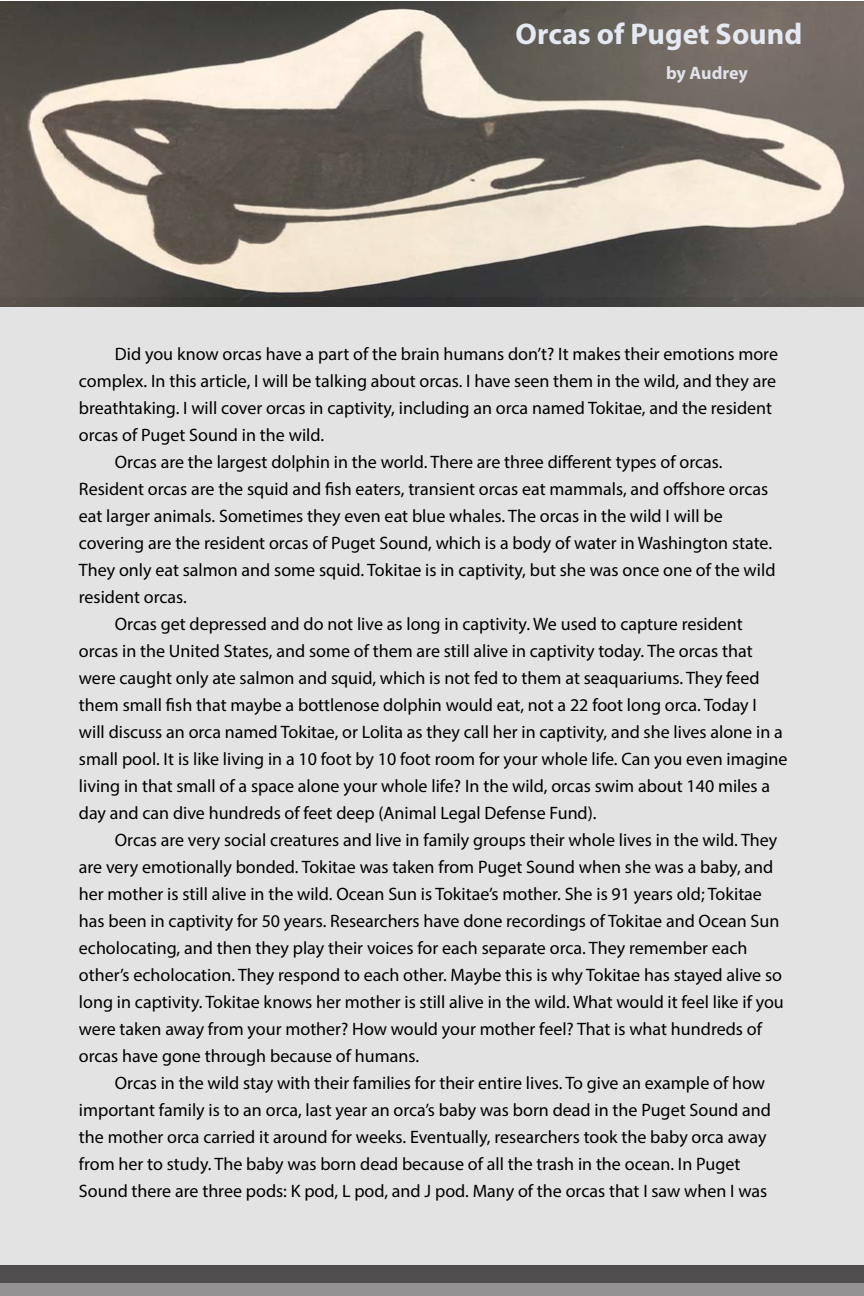
<style>
.page{position:relative;width:864px;height:1296px;background:#fff}
.page>*{position:absolute;margin:0;border:0;box-sizing:border-box;transform-origin:0 0}
.t1{font:700 30px "Myriad Pro";color:#e4e9f2}
.t2{font:18px "Myriad Pro";color:#000}
.t3{font:700 18px "Myriad Pro";letter-spacing:-.005em;color:#e1e2ea}
</style>
<div class="page">
<div style="left:0;top:298px;width:864px;height:976px;background:#e3e3e3"></div>
<img style="left:0;top:1px;width:864px;height:306px">
<svg style="left:0;top:1266px;width:864px;height:30px;background:#6c6a6a"></svg>
<h1 class="t1" style="left:516px;top:15px;width:288px">Orcas of Puget Sound</h1>
<p class="t3" style="left:666px;top:61px;width:83px">by Audrey</p>
<p class="t2" style="left:115px;top:343px;width:665px">Did you know orcas have a part of the brain humans don’t? It makes their emotions more</p>
<p class="t2" style="left:79px;top:370px;width:699px">complex. In this article, I will be talking about orcas. I have seen them in the wild, and they are</p>
<p class="t2" style="left:79px;top:397px;width:695px">breathtaking. I will cover orcas in captivity, including an orca named Tokitae, and the resident</p>
<p class="t2" style="left:79px;top:424px;width:247px">orcas of Puget Sound in the wild.</p>
<p class="t2" style="left:115px;top:451px;width:609px">Orcas are the largest dolphin in the world. There are three different types of orcas.</p>
<p class="t2" style="left:79px;top:478px;width:691px">Resident orcas are the squid and fish eaters, transient orcas eat mammals, and offshore orcas</p>
<p class="t2" style="left:79px;top:505px;width:645px">eat larger animals. Sometimes they even eat blue whales. The orcas in the wild I will be</p>
<p class="t2" style="left:79px;top:532px;width:695px">covering are the resident orcas of Puget Sound, which is a body of water in Washington state.</p>
<p class="t2" style="left:79px;top:559px;width:698px">They only eat salmon and some squid. Tokitae is in captivity, but she was once one of the wild</p>
<p class="t2" style="left:79px;top:586px;width:109px">resident orcas.</p>
<p class="t2" style="left:115px;top:613px;width:629px">Orcas get depressed and do not live as long in captivity. We used to capture resident</p>
<p class="t2" style="left:79px;top:640px;width:675px">orcas in the United States, and some of them are still alive in captivity today. The orcas that</p>
<p class="t2" style="left:79px;top:667px;width:682px">were caught only ate salmon and squid, which is not fed to them at seaquariums. They feed</p>
<p class="t2" style="left:79px;top:694px;width:679px">them small fish that maybe a bottlenose dolphin would eat, not a 22 foot long orca. Today I</p>
<p class="t2" style="left:79px;top:721px;width:705px">will discuss an orca named Tokitae, or Lolita as they call her in captivity, and she lives alone in a</p>
<p class="t2" style="left:79px;top:748px;width:710px">small pool. It is like living in a 10 foot by 10 foot room for your whole life. Can you even imagine</p>
<p class="t2" style="left:79px;top:775px;width:693px">living in that small of a space alone your whole life? In the wild, orcas swim about 140 miles a</p>
<p class="t2" style="left:79px;top:802px;width:519px">day and can dive hundreds of feet deep (Animal Legal Defense Fund).</p>
<p class="t2" style="left:115px;top:829px;width:664px">Orcas are very social creatures and live in family groups their whole lives in the wild. They</p>
<p class="t2" style="left:79px;top:856px;width:696px">are very emotionally bonded. Tokitae was taken from Puget Sound when she was a baby, and</p>
<p class="t2" style="left:79px;top:883px;width:685px">her mother is still alive in the wild. Ocean Sun is Tokitae’s mother. She is 91 years old; Tokitae</p>
<p class="t2" style="left:79px;top:910px;width:702px">has been in captivity for 50 years. Researchers have done recordings of Tokitae and Ocean Sun</p>
<p class="t2" style="left:79px;top:937px;width:670px">echolocating, and then they play their voices for each separate orca. They remember each</p>
<p class="t2" style="left:79px;top:964px;width:705px">other’s echolocation. They respond to each other. Maybe this is why Tokitae has stayed alive so</p>
<p class="t2" style="left:79px;top:991px;width:706px">long in captivity. Tokitae knows her mother is still alive in the wild. What would it feel like if you</p>
<p class="t2" style="left:79px;top:1018px;width:685px">were taken away from your mother? How would your mother feel? That is what hundreds of</p>
<p class="t2" style="left:79px;top:1045px;width:342px">orcas have gone through because of humans.</p>
<p class="t2" style="left:115px;top:1072px;width:652px">Orcas in the wild stay with their families for their entire lives. To give an example of how</p>
<p class="t2" style="left:79px;top:1099px;width:694px">important family is to an orca, last year an orca’s baby was born dead in the Puget Sound and</p>
<p class="t2" style="left:79px;top:1126px;width:689px">the mother orca carried it around for weeks. Eventually, researchers took the baby orca away</p>
<p class="t2" style="left:79px;top:1153px;width:663px">from her to study. The baby was born dead because of all the trash in the ocean. In Puget</p>
<p class="t2" style="left:79px;top:1180px;width:690px">Sound there are three pods: K pod, L pod, and J pod. Many of the orcas that I saw when I was</p>
</div>
